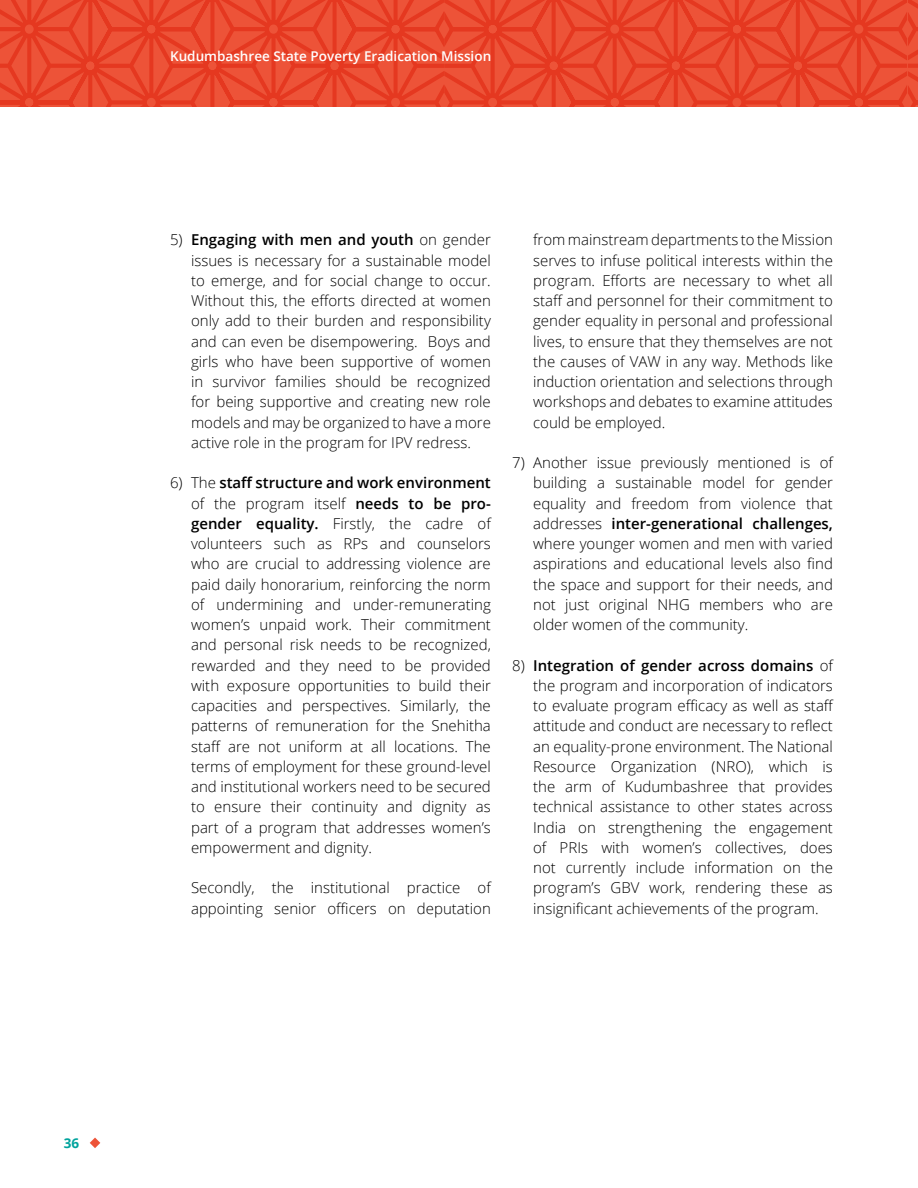
<style>
.page{position:relative;width:918px;height:1188px;background:#fff}
.page>*{position:absolute;margin:0;border:0;box-sizing:border-box;transform-origin:0 0}
.t1{font:300 15px/20.2px "Open Sans";color:#000;text-align:justify}
.t2{font:600 13.5px "Open Sans";color:#fff}
.t3{font:700 13.5px "Open Sans";color:#00a39d}
.s1{font-weight:600}
</style>
<div class="page">
<svg style="left:0;top:0;width:918px;height:107px;background:#e9482e"></svg>
<svg style="left:90px;top:1138px;width:10px;height:10px"></svg>
<p class="t3" style="left:64px;top:1134px;width:17px">36</p>
<p class="t2" style="left:170px;top:47px;width:323px">Kudumbashree State Poverty Eradication Mission</p>
<p class="t1" style="left:191px;top:229px;width:301px;text-indent:-21px">5) <span class="s1">Engaging with men and youth</span> on gender issues is necessary for a sustainable model to emerge, and for social change to occur.<br>Without this, the efforts directed at women only add to their burden and responsibility and can even be disempowering. Boys and girls who have been supportive of women in survivor families should be recognized for being supportive and creating new role models and may be organized to have a more active role in the program for IPV redress.</p>
<p class="t1" style="left:191px;top:472px;width:301px;text-indent:-21px">6) The <span class="s1">staff structure and work environment </span>of the program itself <span class="s1">needs to be pro&shy;gender equality.</span> Firstly, the cadre of volunteers such as RPs and counselors who are crucial to addressing violence are paid daily honorarium, reinforcing the norm of undermining and under-remunerating women’s unpaid work. Their commitment and personal risk needs to be recognized, rewarded and they need to be provided with exposure opportunities to build their capacities and perspectives. Similarly, the patterns of remuneration for the Snehitha staff are not uniform at all locations. The terms of employment for these ground-level and institutional workers need to be secured to ensure their continuity and dignity as part of a program that addresses women’s empowerment and dignity.</p>
<p class="t1" style="left:191px;top:877px;width:301px">Secondly, the institutional practice of appointing senior officers on deputation</p>
<p class="t1" style="left:533px;top:229px;width:301px">from mainstream departments to the Mission serves to infuse political interests within the program. Efforts are necessary to whet all staff and personnel for their commitment to gender equality in personal and professional lives, to ensure that they themselves are not the causes of VAW in any way. Methods like induction orientation and selections through workshops and debates to examine attitudes could be employed.</p>
<p class="t1" style="left:533px;top:452px;width:301px;text-indent:-21px">7) Another issue previously mentioned is of building a sustainable model for gender equality and freedom from violence that addresses <span class="s1">inter-generational challenges, </span>where younger women and men with varied aspirations and educational levels also find the space and support for their needs, and not just original NHG members who are older women of the community.</p>
<p class="t1" style="left:533px;top:655px;width:302px;text-indent:-21px">8) <span class="s1">Integration of gender across domains</span> of the program and incorporation of indicators to evaluate program efficacy as well as staff attitude and conduct are necessary to reflect an equality-prone environment. The National Resource Organization (NRO), which is the arm of Kudumbashree that provides technical assistance to other states across India on strengthening the engagement of PRIs with women’s collectives, does not currently include information on the program’s GBV work, rendering these as insignificant achievements of the program.</p>
</div>
